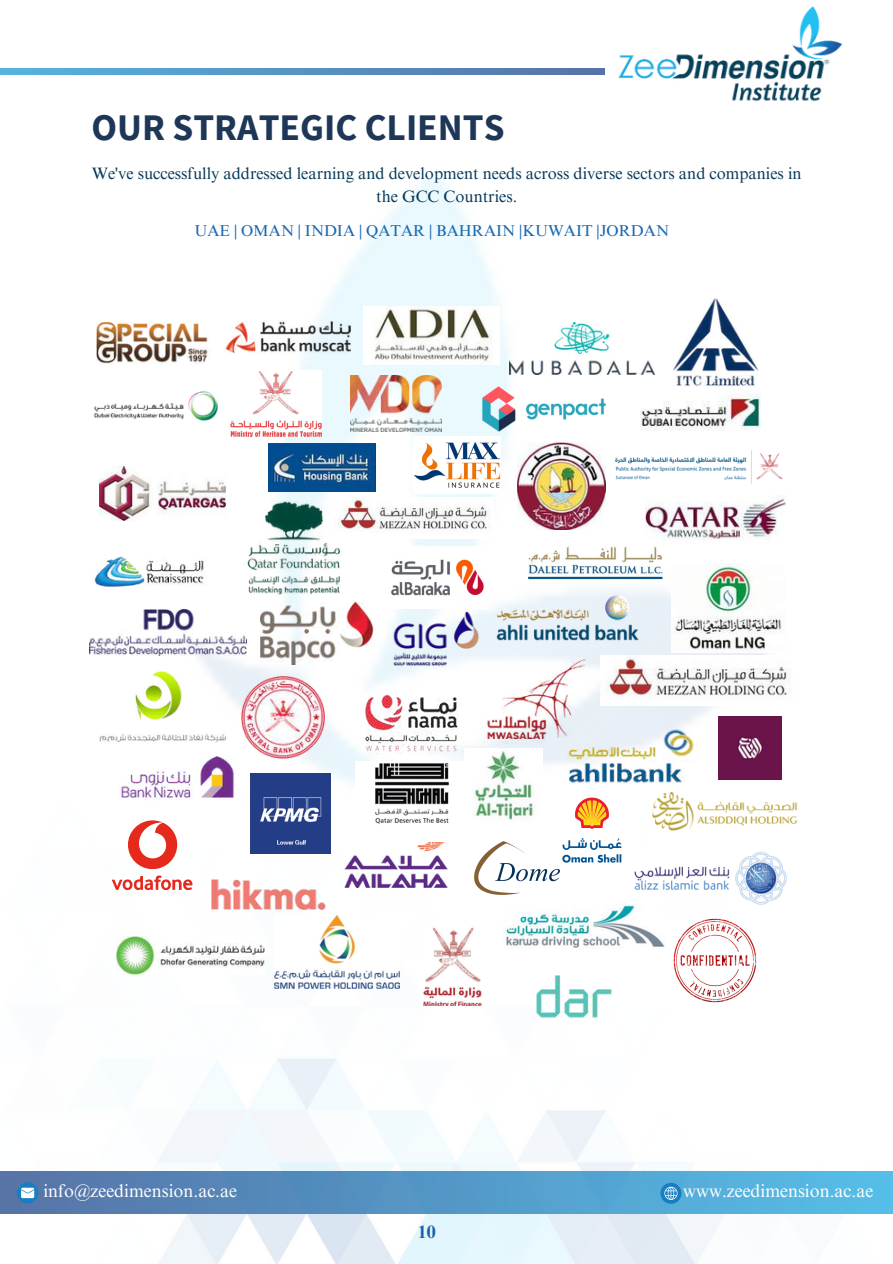
<style>
.page{position:relative;width:893px;height:1264px;background:#fff}
.page>*{position:absolute;margin:0;border:0;box-sizing:border-box;transform-origin:0 0}
.t1{font:700 37.5px "Source Sans Pro";color:#1f3756}
.t2{font:18px "Times NRMT Pro";color:#fff}
.t3{font:700 18px "Times NRMT Pro";color:#1b61ab}
.t4{font:16.5px/22.5px "Times NRMT Pro";color:#073a5a;text-align:center}
.t5{font:15.75px "Times NRMT Pro";color:#1a69b1}
</style>
<div class="page">
<img style="left:0;top:68px;width:892px;height:1195px">
<img style="left:96px;top:322px;width:124px;height:44px">
<img style="left:225px;top:321px;width:125px;height:32px">
<img style="left:363px;top:306px;width:136px;height:59px">
<img style="left:509px;top:322px;width:145px;height:52px">
<img style="left:672px;top:298px;width:86px;height:87px">
<img style="left:268px;top:444px;width:107px;height:48px">
<img style="left:641px;top:386px;width:119px;height:53px">
<img style="left:99px;top:467px;width:126px;height:54px">
<img style="left:91px;top:547px;width:120px;height:45px">
<img style="left:89px;top:609px;width:158px;height:46px">
<img style="left:96px;top:666px;width:130px;height:83px">
<img style="left:231px;top:500px;width:125px;height:98px">
<img style="left:260px;top:588px;width:124px;height:76px">
<img style="left:334px;top:498px;width:159px;height:40px">
<img style="left:118px;top:749px;width:119px;height:55px">
<img style="left:529px;top:968px;width:89px;height:55px">
<img style="left:517px;top:443px;width:88px;height:86px">
<img style="left:242px;top:676px;width:82px;height:82px">
<img style="left:211px;top:879px;width:114px;height:30px">
<div style="left:102px;top:869px;width:30px;height:30px;background:#fefefe"></div>
<svg style="left:112px;top:879px;width:12px;height:11px"></svg>
<svg style="left:124px;top:878px;width:10px;height:21px"></svg>
<svg style="left:134px;top:878px;width:11px;height:21px"></svg>
<svg style="left:145px;top:878px;width:7px;height:21px"></svg>
<svg style="left:152px;top:878px;width:11px;height:21px"></svg>
<svg style="left:163px;top:878px;width:11px;height:21px"></svg>
<svg style="left:174px;top:869px;width:27px;height:30px"></svg>
<svg style="left:117px;top:811px;width:70px;height:67px"></svg>
<img style="left:470px;top:654px;width:130px;height:93px">
<img style="left:464px;top:748px;width:78px;height:78px">
<img style="left:360px;top:692px;width:101px;height:63px">
<img style="left:561px;top:725px;width:138px;height:59px">
<img style="left:601px;top:655px;width:196px;height:51px">
<img style="left:671px;top:563px;width:114px;height:89px">
<img style="left:645px;top:489px;width:140px;height:60px">
<img style="left:91px;top:372px;width:130px;height:67px">
<img style="left:494px;top:595px;width:146px;height:46px">
<img style="left:649px;top:742px;width:155px;height:137px">
<img style="left:503px;top:904px;width:162px;height:46px">
<img style="left:718px;top:716px;width:63px;height:63px">
<img style="left:413px;top:436px;width:87px;height:58px">
<img style="left:482px;top:386px;width:123px;height:45px">
<img style="left:385px;top:546px;width:103px;height:62px">
<img style="left:355px;top:761px;width:113px;height:64px">
<img style="left:343px;top:842px;width:105px;height:45px">
<img style="left:389px;top:592px;width:93px;height:92px">
<img style="left:543px;top:793px;width:97px;height:75px">
<img style="left:350px;top:375px;width:91px;height:56px">
<img style="left:229px;top:370px;width:92px;height:66px">
<img style="left:116px;top:936px;width:149px;height:38px">
<img style="left:633px;top:851px;width:154px;height:54px">
<img style="left:475px;top:841px;width:84px;height:53px">
<img style="left:528px;top:544px;width:134px;height:38px">
<img style="left:421px;top:922px;width:61px;height:83px">
<img style="left:250px;top:773px;width:80px;height:80px">
<img style="left:614px;top:440px;width:170px;height:54px">
<img style="left:274px;top:915px;width:125px;height:73px">
<img style="left:671px;top:916px;width:87px;height:88px">
<div style="left:0;top:1171px;width:892px;height:42px;background:linear-gradient(to right,#5572a6,#54bee8)"></div>
<svg style="left:660px;top:1182px;width:21px;height:21px"></svg>
<svg style="left:17px;top:1182px;width:21px;height:21px"></svg>
<svg style="left:0;top:69px;width:604px;height:5px;background:#5693c2"></svg>
<img style="left:609px;top:6px;width:235px;height:100px">
<h1 class="t1" style="left:91px;top:103px;width:414px">OUR STRATEGIC CLIENTS</h1>
<p class="t4" style="left:92px;top:164px;width:711px">We've successfully addressed learning and development needs across diverse sectors and companies in the GCC Countries.</p>
<p class="t5" style="left:194px;top:224px;width:476px">UAE | OMAN | INDIA | QATAR | BAHRAIN |KUWAIT |JORDAN</p>
<p class="t2" style="left:43px;top:1184px;width:195px">info@zeedimension.ac.ae</p>
<p class="t2" style="left:683px;top:1183px;width:192px">www.zeedimension.ac.ae</p>
<p class="t3" style="left:418px;top:1224px;width:19px">10</p>
</div>
